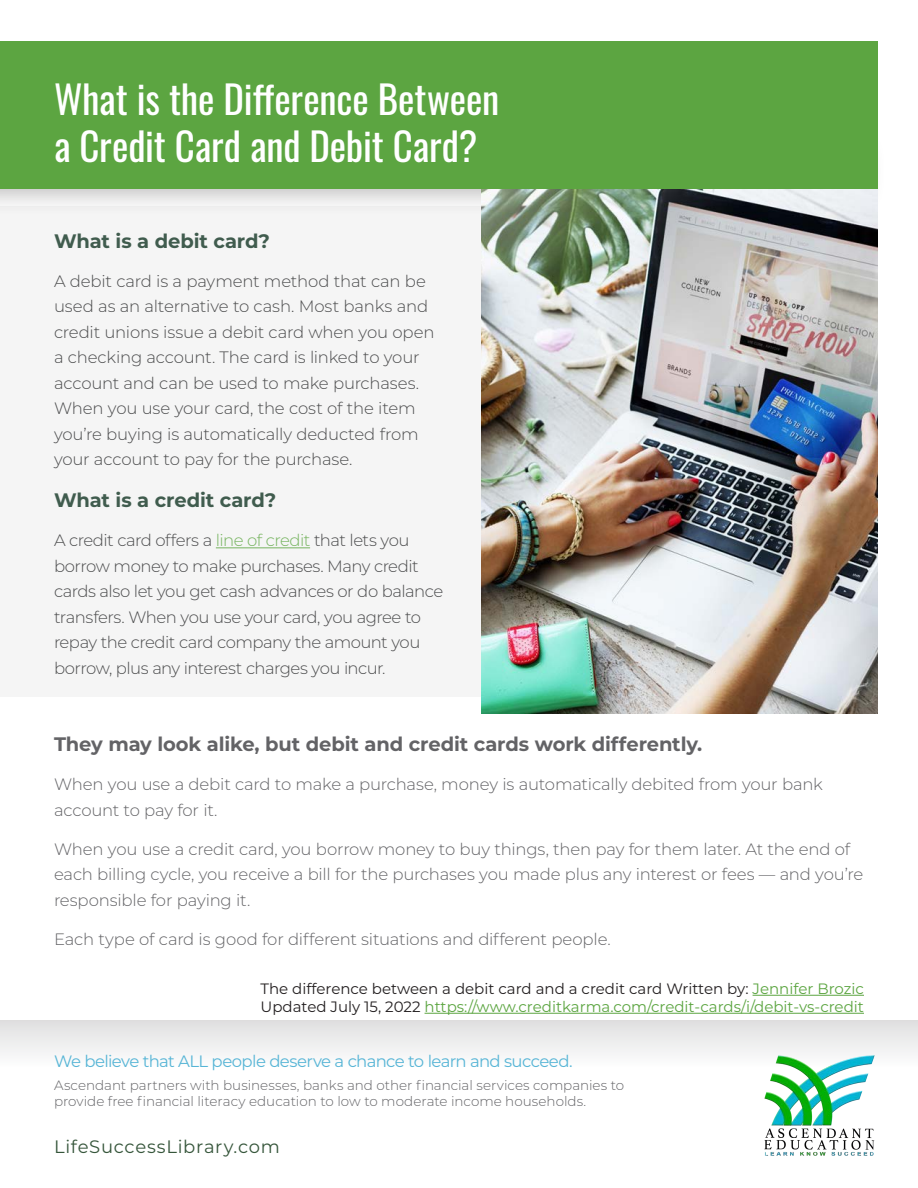
<style>
.page{position:relative;width:918px;height:1188px;background:#fff}
.page>*{position:absolute;margin:0;border:0;box-sizing:border-box;transform-origin:0 0}
.t1{font:39px/46.8px "Oswald";letter-spacing:-.005em;color:#fff}
.t2{font:700 19.5px "Montserrat";letter-spacing:-.005em;color:#636366}
.t3{font:700 19.5px "Montserrat";letter-spacing:-.01em;color:#405c4e}
.t4{font:18px "Montserrat";letter-spacing:.04em;color:#36563b}
.t5{font:300 16.5px/25.5px "Montserrat";letter-spacing:-.02em;color:#4b4c4d}
.t6{font:300 16.5px/25.5px "Montserrat";letter-spacing:-.01em;color:#636366}
.t7{font:16.5px "Montserrat";letter-spacing:-.04em;color:#57b5d6}
.t8{font:15px "Montserrat";color:#5ca541}
.t9{font:15px "Montserrat";color:#231f20}
.t10{font:300 13.5px/16.2px "Montserrat";color:#636366}
.s1{color:#75b35e}
.s2{color:#5ca541}
.s3{color:#231f20}
</style>
<div class="page">
<div style="left:0;top:1021px;width:918px;height:45px;background:linear-gradient(to bottom,#e0e0e0,#fcfdfd)"></div>
<img style="left:747px;top:1053px;width:144px;height:103px">
<div style="left:0;top:206px;width:482px;height:490px;background:#f5f5f5"></div>
<hr style="left:216px;top:547px;width:94px;height:1px;background:#75b35e">
<div style="left:0;top:126px;width:887px;height:91px;background:#231f20;opacity:.3"></div>
<div style="left:0;top:42px;width:878px;height:147px;background:#5ca541"></div>
<hr style="left:753px;top:995px;width:111px;height:1px;background:#5ca541">
<hr style="left:425px;top:1013px;width:439px;height:1px;background:#5ca541">
<img style="left:482px;top:189px;width:396px;height:525px">
<p class="t1" style="left:54px;top:72px;width:447px">What is the Difference Between a Credit Card and Debit Card?</p>
<p class="t3" style="left:54px;top:227px;width:218px">What is a debit card?</p>
<p class="t5" style="left:54px;top:268px;width:382px">A debit card is a payment method that can be used as an alternative to cash. Most banks and credit unions issue a debit card when you open a checking account. The card is linked to your account and can be used to make purchases.<br>When you use your card, the cost of the item you’re buying is automatically deducted from your account to pay for the purchase.</p>
<p class="t3" style="left:54px;top:486px;width:224px">What is a credit card?</p>
<p class="t5" style="left:54px;top:527px;width:391px">A credit card offers a <span class="s1">line of credit</span> that lets you borrow money to make purchases. Many credit cards also let you get cash advances or do balance transfers. When you use your card, you agree to repay the credit card company the amount you borrow, plus any interest charges you incur.</p>
<p class="t2" style="left:54px;top:730px;width:650px">They may look alike, but debit and credit cards work differently.</p>
<p class="t6" style="left:54px;top:771px;width:770px">When you use a debit card to make a purchase, money is automatically debited from your bank account to pay for it.</p>
<p class="t6" style="left:54px;top:835px;width:811px">When you use a credit card, you borrow money to buy things, then pay for them later. At the end of each billing cycle, you receive a bill for the purchases you made plus any interest or fees — and you’re responsible for paying it.</p>
<p class="t6" style="left:54px;top:925px;width:558px">Each type of card is good for different situations and different people.</p>
<p class="t9" style="left:260px;top:978px;width:605px">The difference between a debit card and a credit card Written by: <span class="s2">Jennifer Brozic</span></p>
<p class="t8" style="left:260px;top:996px;width:605px"><span class="s3">Updated July 15, 2022</span> https://www.creditkarma.com/credit-cards/i/debit-vs-credit</p>
<p class="t7" style="left:54px;top:1050px;width:520px">We believe that ALL people deserve a chance to learn and succeed.</p>
<p class="t10" style="left:54px;top:1077px;width:572px">Ascendant partners with businesses, banks and other financial services companies to provide free financial literacy education to low to moderate income households.</p>
<p class="t4" style="left:54px;top:1135px;width:227px">LifeSuccessLibrary.com</p>
</div>
